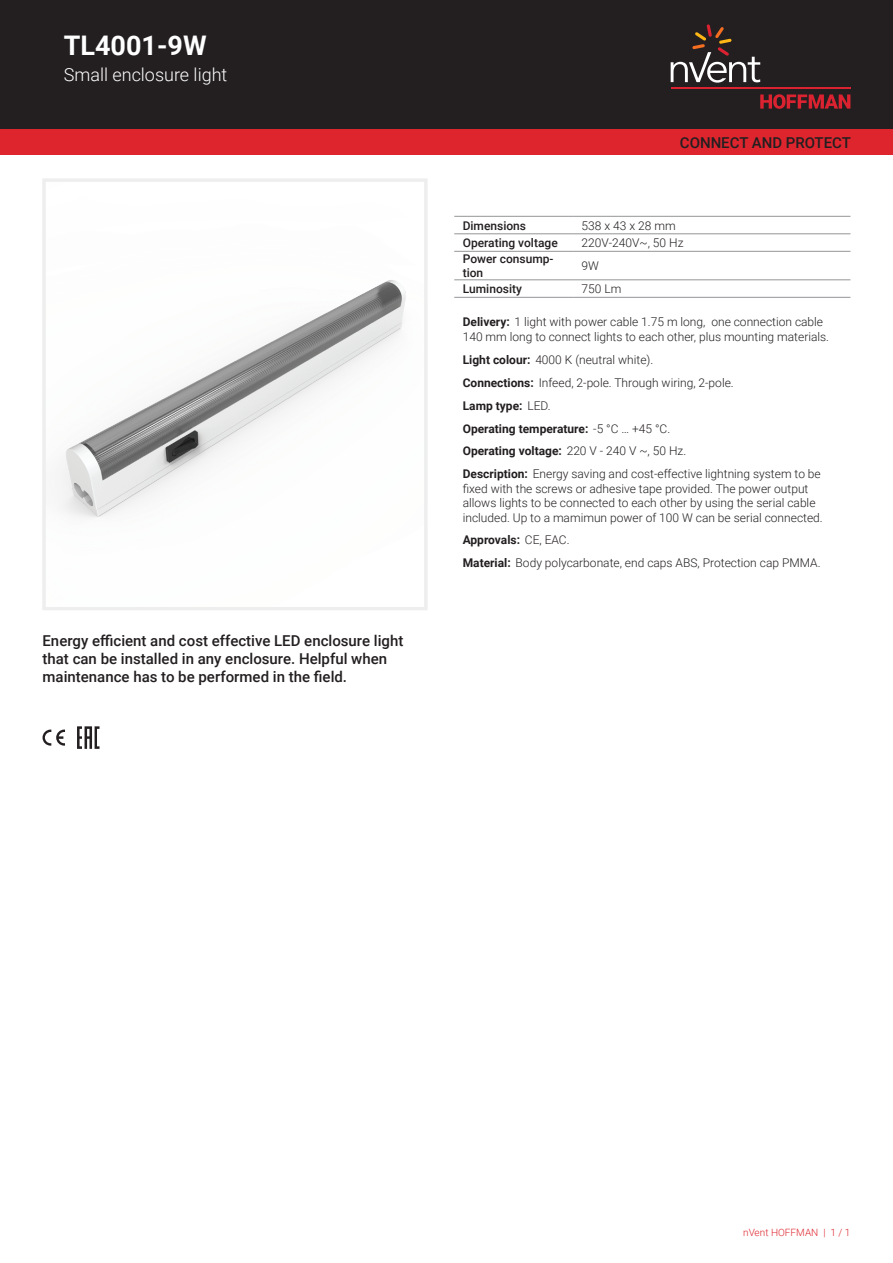
<style>
.page{position:relative;width:893px;height:1263px;background:#fff}
.page>*{position:absolute;margin:0;border:0;box-sizing:border-box;transform-origin:0 0}
.t1{font:700 27px "Roboto";color:#fff}
.t2{font:300 18px "Roboto";color:#fff}
.t3{font:500 15px/18px "Roboto";color:#231f20}
.t4{font:300 12px/23px "Roboto";color:#231f20}
.t5{font:500 12px/14.4px "Roboto";color:#231f20}
.t6{font:300 10.05px "Roboto";color:#de252e}
.s1{font-weight:700}
</style>
<div class="page">
<div style="left:0;top:0;width:893px;height:129px;background:#231f20"></div>
<svg style="left:760px;top:94px;width:90px;height:15px"></svg>
<hr style="left:671px;top:88px;width:179px;height:1px;background:#db2230">
<svg style="left:671px;top:24px;width:89px;height:59px"></svg>
<div style="left:0;top:129px;width:893px;height:26px;background:#de252e"></div>
<hr style="left:454px;top:216px;width:119px;height:1px;background:#939598">
<hr style="left:454px;top:234px;width:119px;height:1px;background:#939598">
<hr style="left:573px;top:216px;width:277px;height:1px;background:#939598">
<hr style="left:573px;top:234px;width:277px;height:1px;background:#939598">
<hr style="left:454px;top:251px;width:119px;height:1px;background:#939598">
<hr style="left:573px;top:251px;width:277px;height:1px;background:#939598">
<hr style="left:454px;top:280px;width:119px;height:1px;background:#939598">
<hr style="left:454px;top:297px;width:119px;height:1px;background:#939598">
<hr style="left:573px;top:280px;width:277px;height:1px;background:#939598">
<hr style="left:573px;top:297px;width:277px;height:1px;background:#939598">
<img style="left:58px;top:280px;width:348px;height:238px">
<svg style="left:43px;top:729px;width:22px;height:17px"></svg>
<svg style="left:77px;top:726px;width:23px;height:23px"></svg>
<div style="left:43px;top:179px;width:384px;height:431px;border:3px solid #eeeeef"></div>
<h1 class="t1" style="left:64px;top:27px;width:144px">TL4001-9W</h1>
<h2 class="t2" style="left:64px;top:62px;width:165px">Small enclosure light</h2>
<p class="t3" style="left:43px;top:631px;width:362px">Energy efficient and cost effective LED enclosure light that can be installed in any enclosure. Helpful when maintenance has to be performed in the field.</p>
<p class="t3" style="left:680px;top:133px;width:173px">CONNECT AND PROTECT</p>
<p class="t5" style="left:463px;top:218px;width:65px">Dimensions</p>
<p class="t4" style="left:582px;top:213px;width:96px">538 x 43 x 28 mm</p>
<p class="t5" style="left:463px;top:235px;width:97px">Operating voltage</p>
<p class="t4" style="left:582px;top:231px;width:103px">220V-240V~, 50 Hz</p>
<p class="t5" style="left:463px;top:251px;width:92px">Power consump&shy;tion</p>
<p class="t4" style="left:582px;top:254px;width:19px">9W</p>
<p class="t5" style="left:463px;top:281px;width:61px">Luminosity</p>
<p class="t4" style="left:582px;top:277px;width:41px">750 Lm</p>
<p class="t4" style="left:463px;top:315px;width:368px;line-height:14.4px"><span class="s1">Delivery:</span> 1 light with power cable 1.75 m long, one connection cable<br>140 mm long to connect lights to each other, plus mounting materials.</p>
<p class="t4" style="left:463px;top:348px;width:360px"><span class="s1">Light colour:</span> 4000 K (neutral white).<br><span class="s1">Connections:</span> Infeed, 2-pole. Through wiring, 2-pole.<br><span class="s1">Lamp type:</span> LED.<br><span class="s1">Operating temperature:</span> -5 °C … +45 °C.<br><span class="s1">Operating voltage:</span> 220 V - 240 V ~, 50 Hz.<br><span class="s1">Description:</span> Energy saving and cost-effective lightning system to be</p>
<p class="t4" style="left:463px;top:481px;width:362px;line-height:14.4px">fixed with the screws or adhesive tape provided. The power output allows lights to be connected to each other by using the serial cable included. Up to a mamimun power of 100 W can be serial connected.</p>
<p class="t4" style="left:463px;top:528px;width:359px"><span class="s1">Approvals:</span> CE, EAC.<br><span class="s1">Material:</span> Body polycarbonate, end caps ABS, Protection cap PMMA.</p>
<p class="t6" style="left:743px;top:1226px;width:109px">nVent HOFFMAN | 1 / 1</p>
</div>
